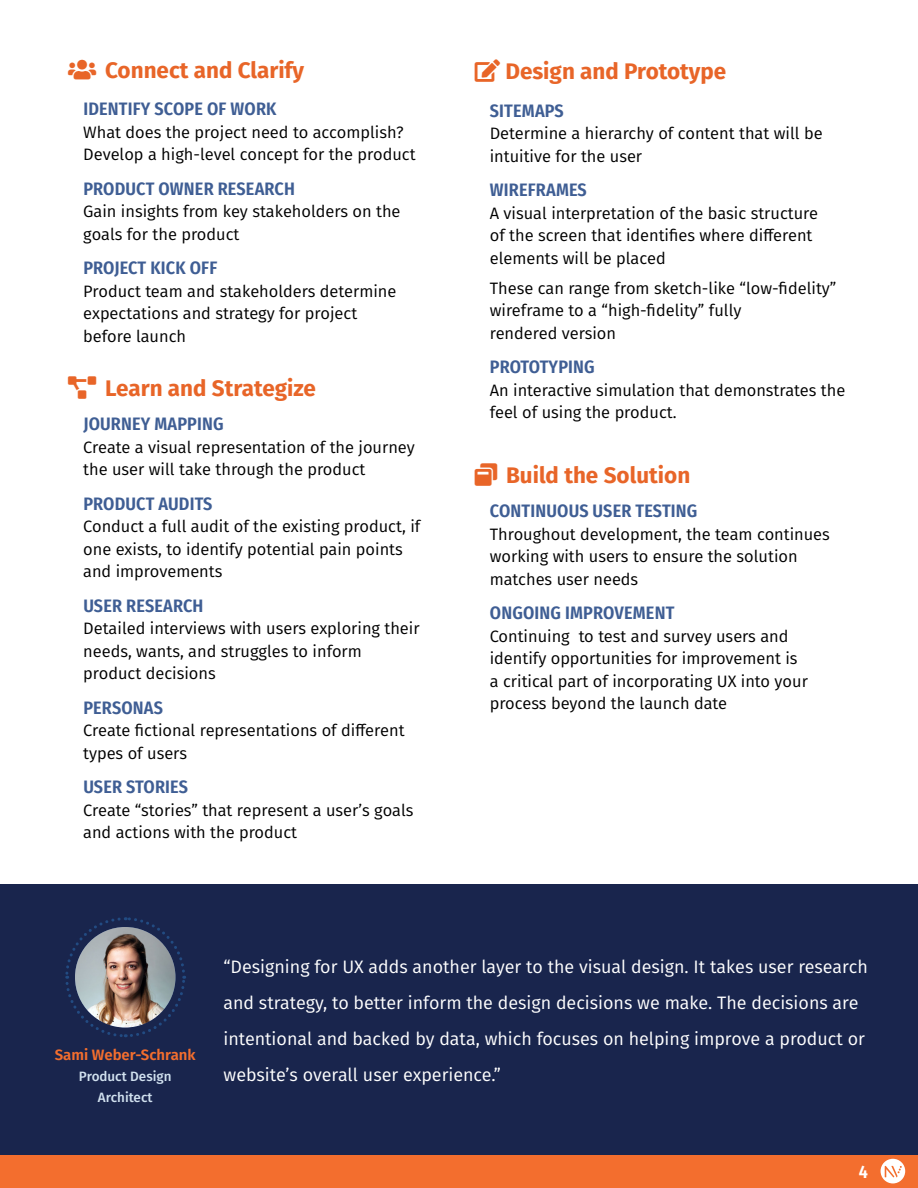
<style>
.page{position:relative;width:918px;height:1188px;background:#fff}
.page>*{position:absolute;margin:0;border:0;box-sizing:border-box;transform-origin:0 0}
.Paragraph_Style_1{font:700 22.5px "Fira Sans";color:#e86528}
.body{font:700 22.5px "Fira Sans";color:#e86528}
.dark_body{font:18px/36px "Fira Sans";color:#fff}
.Paragraph_Style_1-2{font:600 18px "Fira Sans Condensed";letter-spacing:.01em;color:#3f5e94}
.t1{font:600 18px "Fira Sans Condensed";color:#fff}
.Paragraph_Style_1-3{font:16.5px/22.5px "Fira Sans";color:#000}
.t2{font:600 15px "Fira Sans";color:#f36e2e}
.t3{font:500 13.5px/21px "Fira Sans";color:#d1e1ef;text-align:center}
</style>
<div class="page">
<div style="left:0;top:1155px;width:918px;height:33px;background:#f36e2e"></div>
<svg style="left:881px;top:1159px;width:24px;height:24px"></svg>
<div style="left:0;top:885px;width:918px;height:270px;background:#19254d"></div>
<svg style="left:65px;top:917px;width:121px;height:121px"></svg>
<img style="left:75px;top:927px;width:101px;height:101px;border-radius:50px">
<p class="Paragraph_Style_1" style="left:105px;top:51px;width:201px">Connect and Clarify</p>
<p class="Paragraph_Style_1-2" style="left:83px;top:94px;width:195px">IDENTIFY SCOPE OF WORK</p>
<p class="Paragraph_Style_1-3" style="left:83px;top:120px;width:334px">What does the project need to accomplish?<br>Develop a high-level concept for the product</p>
<p class="Paragraph_Style_1-2" style="left:83px;top:174px;width:213px">PRODUCT OWNER RESEARCH</p>
<p class="Paragraph_Style_1-3" style="left:83px;top:200px;width:319px">Gain insights from key stakeholders on the goals for the product</p>
<p class="Paragraph_Style_1-2" style="left:83px;top:253px;width:135px">PROJECT KICK OFF</p>
<p class="Paragraph_Style_1-3" style="left:83px;top:279px;width:315px">Product team and stakeholders determine expectations and strategy for project before launch</p>
<p class="body" style="left:105px;top:369px;width:212px">Learn and Strategize</p>
<p class="Paragraph_Style_1-2" style="left:83px;top:409px;width:142px">JOURNEY MAPPING</p>
<p class="Paragraph_Style_1-3" style="left:83px;top:435px;width:333px">Create a visual representation of the journey the user will take through the product</p>
<p class="Paragraph_Style_1-2" style="left:83px;top:489px;width:131px">PRODUCT AUDITS</p>
<p class="Paragraph_Style_1-3" style="left:83px;top:515px;width:339px">Conduct a full audit of the existing product, if one exists, to identify potential pain points and improvements</p>
<p class="Paragraph_Style_1-2" style="left:83px;top:591px;width:122px">USER RESEARCH</p>
<p class="Paragraph_Style_1-3" style="left:83px;top:617px;width:338px">Detailed interviews with users exploring their needs, wants, and struggles to inform product decisions</p>
<p class="Paragraph_Style_1-2" style="left:83px;top:693px;width:81px">PERSONAS</p>
<p class="Paragraph_Style_1-3" style="left:83px;top:719px;width:323px">Create fictional representations of different types of users</p>
<p class="Paragraph_Style_1-2" style="left:83px;top:772px;width:106px">USER STORIES</p>
<p class="Paragraph_Style_1-3" style="left:83px;top:798px;width:332px">Create “stories” that represent a user’s goals and actions with the product</p>
<p class="Paragraph_Style_1" style="left:505px;top:52px;width:222px">Design and Prototype</p>
<p class="Paragraph_Style_1-2" style="left:490px;top:96px;width:75px">SITEMAPS</p>
<p class="Paragraph_Style_1-3" style="left:490px;top:122px;width:334px">Determine a hierarchy of content that will be intuitive for the user</p>
<p class="Paragraph_Style_1-2" style="left:490px;top:175px;width:99px">WIREFRAMES</p>
<p class="Paragraph_Style_1-3" style="left:490px;top:201px;width:330px">A visual interpretation of the basic structure of the screen that identifies where different elements will be placed</p>
<p class="Paragraph_Style_1-3" style="left:490px;top:276px;width:348px">These can range from sketch-like “low-fidelity” wireframe to a “high-fidelity” fully<br>rendered version</p>
<p class="Paragraph_Style_1-2" style="left:490px;top:352px;width:107px">PROTOTYPING</p>
<p class="Paragraph_Style_1-3" style="left:490px;top:378px;width:357px">An interactive simulation that demonstrates the feel of using the product.</p>
<p class="Paragraph_Style_1" style="left:506px;top:456px;width:186px">Build the Solution</p>
<p class="Paragraph_Style_1-2" style="left:490px;top:496px;width:209px">CONTINUOUS USER TESTING</p>
<p class="Paragraph_Style_1-3" style="left:490px;top:522px;width:342px">Throughout development, the team continues working with users to ensure the solution matches user needs</p>
<p class="Paragraph_Style_1-2" style="left:490px;top:598px;width:186px">ONGOING IMPROVEMENT</p>
<p class="Paragraph_Style_1-3" style="left:490px;top:624px;width:320px">Continuing to test and survey users and identify opportunities for improvement is a critical part of incorporating UX into your process beyond the launch date</p>
<p class="t2" style="left:55px;top:1042px;width:142px">Sami Weber-Schrank</p>
<p class="t3" style="left:79px;top:1065px;width:94px">Product Design<br>Architect</p>
<p class="dark_body" style="left:224px;top:949px;width:646px">“Designing for UX adds another layer to the visual design. It takes user research and strategy, to better inform the design decisions we make. The decisions are intentional and backed by data, which focuses on helping improve a product or website’s overall user experience.”</p>
<p class="t1" style="left:859px;top:1157px;width:11px">4</p>
</div>
